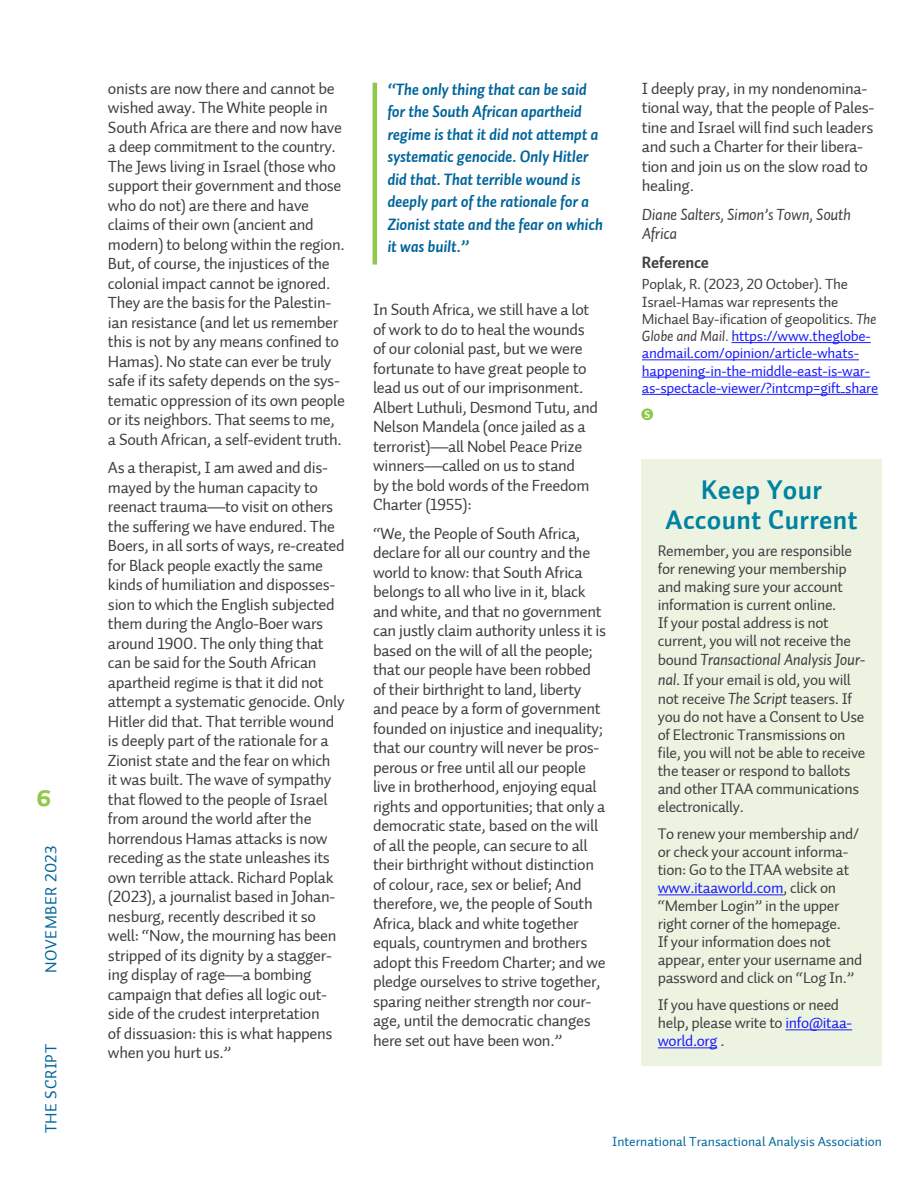
<style>
.page{position:relative;width:918px;height:1188px;background:#fff}
.page>*{position:absolute;margin:0;border:0;box-sizing:border-box;transform-origin:0 0}
.t1{font:30px "Auto 3 Bold Sm Cp";color:#90c84c}
.HD_2{font:27px/30px "Auto 2 Bold LF";letter-spacing:.015em;color:#0082a0;text-align:center}
.basic_body_text{font:16.5px/19.5px "Auto 2 Regular LF";letter-spacing:-.02em;color:#3e3e3f}
.Pullquote{font:16.5px/22.5px "Auto 1 Bold Italic LF";letter-spacing:-.015em;color:#00659b}
.basic_body_text-2{font:16.5px/19.5px "Auto 1 Italic LF";letter-spacing:-.02em;color:#3e3e3f}
.footer_SCRIPT{font:16.5px "Auto 1 Regular LF";letter-spacing:.03em;color:#00659b}
.References{font:16.5px "Auto 2 Bold LF";letter-spacing:-.015em;color:#3e3e3f}
.basic_body_text-3{font:15.75px/18px "Auto 2 Regular LF";letter-spacing:-.02em;color:#3e3e3f}
.References-2{font:15px/17.2px "Auto 2 Regular LF";letter-spacing:-.015em;color:#1a1aff}
.t2{font:13.5px "Auto 2 Regular LF";color:#00659b}
.s1{color:#3e3e3f}
.s2{font-family:"Auto 1 Italic LF";color:#3e3e3f}
.s3{font-family:"Auto 2 Regular LF";font-size:15.75px}
.s4{font-family:"Auto 1 Italic LF";font-size:16.5px}
.s5{color:#1a1aff}
</style>
<div class="page">
<hr style="left:731px;top:342px;width:140px;height:1px;background:#1a1aff">
<hr style="left:642px;top:360px;width:217px;height:1px;background:#1a1aff">
<hr style="left:642px;top:377px;width:228px;height:1px;background:#1a1aff">
<hr style="left:642px;top:394px;width:236px;height:1px;background:#1a1aff">
<div style="left:641px;top:408px;width:12px;height:12px;background:#90c84c;border-radius:50%"></div>
<hr style="left:373px;top:83px;width:4px;height:182px;background:#90c84c">
<div style="left:641px;top:459px;width:241px;height:607px;background:#ecf4e1"></div>
<hr style="left:658px;top:895px;width:125px;height:1px;background:#1a1aff">
<hr style="left:786px;top:1030px;width:66px;height:1px;background:#1a1aff">
<hr style="left:658px;top:1048px;width:59px;height:1px;background:#1a1aff">
<h1 class="t1" style="left:36px;top:779px;width:17px">6</h1>
<p class="footer_SCRIPT" style="left:41px;top:973px;width:129px;rotate:-90deg">NOVEMBER 2023</p>
<p class="footer_SCRIPT" style="left:41px;top:1133px;width:91px;rotate:-90deg">THE SCRIPT</p>
<p class="basic_body_text" style="left:108px;top:79px;width:239px">onists are now there and cannot be wished away. The White people in South Africa are there and now have a deep commitment to the country.<br>The Jews living in Israel (those who support their government and those who do not) are there and have claims of their own (ancient and modern) to belong within the region.<br>But, of course, the injustices of the colonial impact cannot be ignored.<br>They are the basis for the Palestin&shy;ian resistance (and let us remember this is not by any means confined to Hamas). No state can ever be truly safe if its safety depends on the sys&shy;tematic oppression of its own people or its neighbors. That seems to me, a South African, a self-evident truth.</p>
<p class="basic_body_text" style="left:108px;top:458px;width:238px">As a therapist, I am awed and dis&shy;mayed by the human capacity to reenact trauma—to visit on others the suffering we have endured. The Boers, in all sorts of ways, re-created for Black people exactly the same kinds of humiliation and disposses&shy;sion to which the English subjected them during the Anglo-Boer wars around 1900. The only thing that can be said for the South African apartheid regime is that it did not attempt a systematic genocide. Only Hitler did that. That terrible wound is deeply part of the rationale for a Zionist state and the fear on which<br>it was built. The wave of sympathy that flowed to the people of Israel from around the world after the horrendous Hamas attacks is now receding as the state unleashes its own terrible attack. Richard Poplak (2023), a journalist based in Johan&shy;nesburg, recently described it so well: “Now, the mourning has been stripped of its dignity by a stagger&shy;ing display of rage—a bombing campaign that defies all logic out&shy;side of the crudest interpretation<br>of dissuasion: this is what happens when you hurt us.”</p>
<p class="Pullquote" style="left:387px;top:78px;width:217px">“The only thing that can be said for the South African apartheid regime is that it did not attempt a systematic genocide. Only Hitler did that. That terrible wound is deeply part of the rationale for a<br>Zionist state and the fear on which it was built.”</p>
<p class="basic_body_text" style="left:373px;top:300px;width:227px">In South Africa, we still have a lot of work to do to heal the wounds of our colonial past, but we were fortunate to have great people to lead us out of our imprisonment.<br>Albert Luthuli, Desmond Tutu, and<br>Nelson Mandela (once jailed as a terrorist)—all Nobel Peace Prize winners—called on us to stand<br>by the bold words of the Freedom<br>Charter (1955):</p>
<p class="basic_body_text" style="left:373px;top:524px;width:235px">“We, the People of South Africa, declare for all our country and the world to know: that South Africa belongs to all who live in it, black and white, and that no government can justly claim authority unless it is based on the will of all the people; that our people have been robbed of their birthright to land, liberty and peace by a form of government founded on injustice and inequality; that our country will never be pros&shy;perous or free until all our people live in brotherhood, enjoying equal rights and opportunities; that only a democratic state, based on the will of all the people, can secure to all their birthright without distinction of colour, race, sex or belief; And therefore, we, the people of South Africa, black and white together equals, countrymen and brothers adopt this Freedom Charter; and we pledge ourselves to strive together, sparing neither strength nor cour&shy;age, until the democratic changes here set out have been won.”</p>
<p class="basic_body_text" style="left:642px;top:79px;width:234px">I deeply pray, in my nondenomina&shy;tional way, that the people of Pales&shy;tine and Israel will find such leaders and such a Charter for their libera&shy;tion and join us on the slow road to healing.</p>
<p class="basic_body_text-2" style="left:642px;top:204px;width:211px">Diane Salters, Simon’s Town, South<br>Africa</p>
<p class="References" style="left:642px;top:251px;width:69px">Reference</p>
<p class="References-2" style="left:642px;top:276px;width:238px"><span class="s1">Poplak, R. (2023, 20 October). The Israel-Hamas war represents the Michael Bay-ification of geopolitics.</span> <span class="s2">The Globe and Mail.</span> https://www.theglobe&shy;andmail.com/opinion/article-whats&shy;happening-in-the-middle-east-is-war&shy;as-spectacle-viewer/?intcmp=gift_share</p>
<p class="HD_2" style="left:666px;top:475px;width:194px">Keep Your<br>Account Current</p>
<p class="basic_body_text-3" style="left:658px;top:542px;width:196px">Remember, you are responsible for renewing your membership and making sure your account information is current online.<br>If your postal address is not current, you will not receive the</p>
<p class="basic_body_text-2" style="left:658px;top:650px;width:209px"><span class="s3">bound</span> Transactional Analysis Jour-</p>
<p class="basic_body_text-3" style="left:658px;top:670px;width:196px;line-height:19.5px"><span class="s4">nal</span>. If your email is old, you will not receive <span class="s4">The Script</span> teasers. If</p>
<p class="basic_body_text-3" style="left:658px;top:708px;width:209px">you do not have a Consent to Use of Electronic Transmissions on file, you will not be able to receive the teaser or respond to ballots and other ITAA communications electronically.</p>
<p class="basic_body_text-3" style="left:658px;top:825px;width:206px">To renew your membership and/ or check your account informa&shy;tion: Go to the ITAA website at <span class="s5">www.itaaworld.com</span>, click on “Member Login” in the upper right corner of the homepage.<br>If your information does not appear, enter your username and password and click on “Log In.”</p>
<p class="basic_body_text-3" style="left:658px;top:996px;width:196px">If you have questions or need help, please write to <span class="s5">info@itaa&shy;world.org</span> .</p>
<p class="t2" style="left:612px;top:1133px;width:271px">International Transactional Analysis Association</p>
</div>
